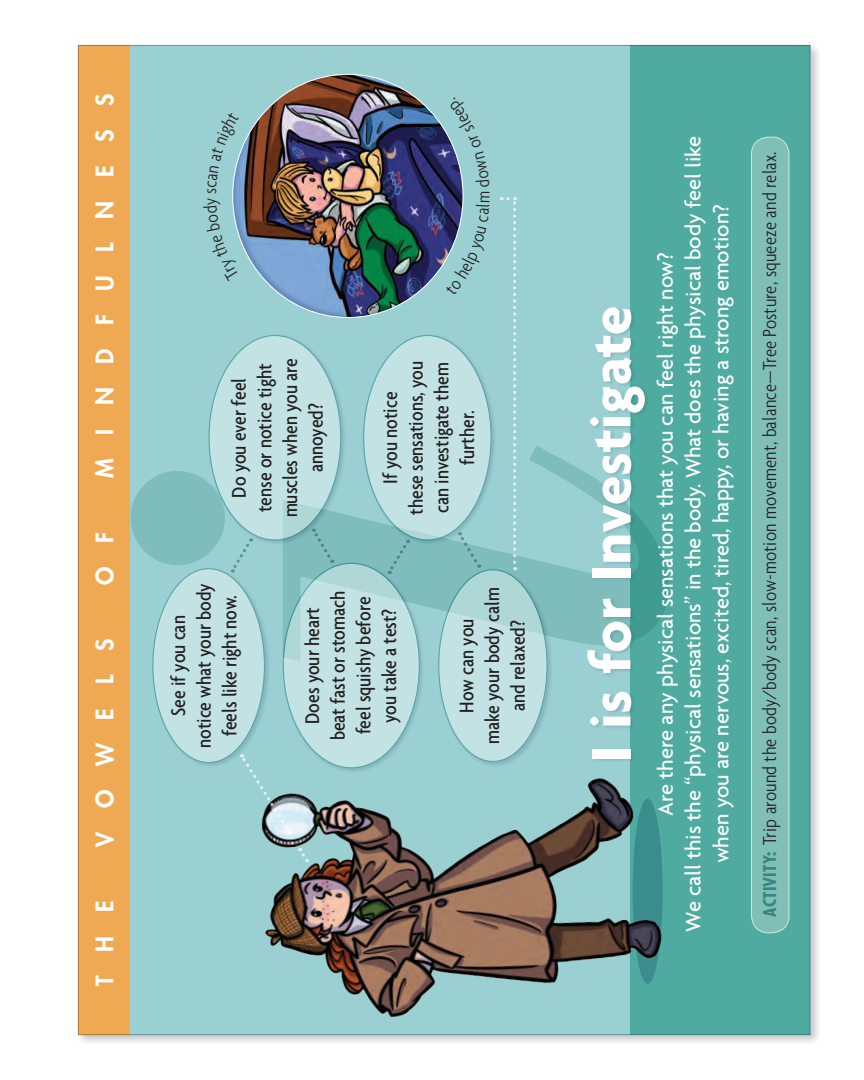
<style>
.page{position:relative;width:864px;height:1080px;background:#fff}
.page>*{position:absolute;margin:0;border:0;box-sizing:border-box;transform-origin:0 0}
.t1{font:700 60px "Agenda";letter-spacing:-.005em;color:#fff}
.t2{font:800 23.55px "Futura";letter-spacing:1em;color:#fff}
.t3{font:500 22.5px/27.9px "Agenda";color:#fff;text-align:center}
.t4{font:500 condensed 21.45px/25.7px "Agenda";color:#231f20;text-align:center}
.t5{font:300 condensed 20.4px "Agenda";letter-spacing:.01em;color:#231f20}
.s1{font-family:"Futura";font-weight:700;font-size:17.1px;color:#388581}
</style>
<div class="page">
<div style="left:75px;top:43px;width:747px;height:1003px;background:#231f20;opacity:.25"></div>
<div style="left:78px;top:46px;width:732px;height:989px;background:#9bd0d2"></div>
<div style="left:630px;top:46px;width:180px;height:989px;background:#4faba0"></div>
<div style="left:131px;top:471px;width:94px;height:94px;background:#7ebdbc;border-radius:50%"></div>
<svg style="left:283px;top:445px;width:386px;height:199px"></svg>
<div style="left:232px;top:74px;width:232px;height:246px;background:#2a456c;opacity:.25"></div>
<div style="left:78px;top:45px;width:51px;height:990px;background:#efa952"></div>
<div style="left:151px;top:567px;width:119px;height:201px;background:#2a456c;opacity:.5"></div>
<div style="left:153px;top:569px;width:111px;height:194px;background:#c2e2e3;border-radius:50%"></div>
<div style="left:281px;top:561px;width:144px;height:213px;background:#2a456c;opacity:.5"></div>
<div style="left:283px;top:563px;width:136px;height:205px;background:linear-gradient(to bottom,#b5dada,#c5e4e5);border-radius:50%"></div>
<div style="left:437px;top:568px;width:116px;height:199px;background:#2a456c;opacity:.5"></div>
<div style="left:439px;top:570px;width:108px;height:191px;background:linear-gradient(to bottom,#b0d7d7,#c7e5e7);border-radius:50%"></div>
<div style="left:587px;top:306px;width:64px;height:457px;background:#2a456c;opacity:.2"></div>
<div style="left:751px;top:137px;width:38px;height:796px;background:#7fbfb6;border-radius:17px"></div>
<div style="left:751px;top:137px;width:39px;height:796px;border:1px solid #fff;border-radius:17px"></div>
<img style="left:221px;top:762px;width:442px;height:256px">
<div style="left:207px;top:334px;width:140px;height:212px;background:#2a456c;opacity:.5"></div>
<div style="left:209px;top:335px;width:132px;height:205px;background:#c2e2e3;border-radius:50%"></div>
<div style="left:362px;top:334px;width:135px;height:212px;background:#2a456c;opacity:.5"></div>
<div style="left:364px;top:335px;width:127px;height:205px;background:#c2e2e3;border-radius:50%"></div>
<svg style="left:239px;top:754px;width:51px;height:80px"></svg>
<svg style="left:297px;top:848px;width:11px;height:14px"></svg>
<svg style="left:311px;top:528px;width:22px;height:35px"></svg>
<svg style="left:457px;top:532px;width:23px;height:36px"></svg>
<svg style="left:229px;top:538px;width:23px;height:35px"></svg>
<svg style="left:386px;top:540px;width:23px;height:34px"></svg>
<svg style="left:501px;top:197px;width:15px;height:373px"></svg>
<svg style="left:445px;top:97px;width:19px;height:198px"></svg>
<svg style="left:232px;top:111px;width:7px;height:170px"></svg>
<p class="t2" style="left:89px;top:478px;width:386px;rotate:-90deg">mindfulness</p>
<p class="t2" style="left:89px;top:585px;width:54px;rotate:-90deg">o f</p>
<p class="t2" style="left:89px;top:847px;width:209px;rotate:-90deg">vow els</p>
<p class="t2" style="left:89px;top:986px;width:87px;rotate:-90deg">the</p>
<p class="t4" style="left:226px;top:517px;width:161px;rotate:-90deg">Do you ever feel tense or notice tight muscles when you are annoyed?</p>
<p class="t4" style="left:377px;top:515px;width:155px;rotate:-90deg">If you notice<br>these sensations, you can investigate them further.</p>
<p class="t4" style="left:165px;top:748px;width:166px;rotate:-90deg">See if you can<br>notice what your body feels like right now.</p>
<p class="t4" style="left:299px;top:740px;width:151px;rotate:-90deg">Does your heart beat fast or stomach feel squishy before you take a test?</p>
<p class="t4" style="left:453px;top:744px;width:158px;rotate:-90deg">How can you<br>make your body calm and relaxed?</p>
<h1 class="t1" style="left:574px;top:762px;width:458px;rotate:-90deg">I is for Investigate</h1>
<p class="t3" style="left:651px;top:932px;width:797px;rotate:-90deg">Are there any physical sensations that you can feel right now?<br>We call this the “physical sensations” in the body. What does the physical body feel like when you are nervous, excited, tired, happy, or having a strong emotion?</p>
<p class="t5" style="left:758px;top:917px;width:767px;rotate:-90deg"><span class="s1">Activity:</span> Trip around the body/body scan, slow-motion movement, balance—Tree Posture, squeeze and relax.</p>
</div>
